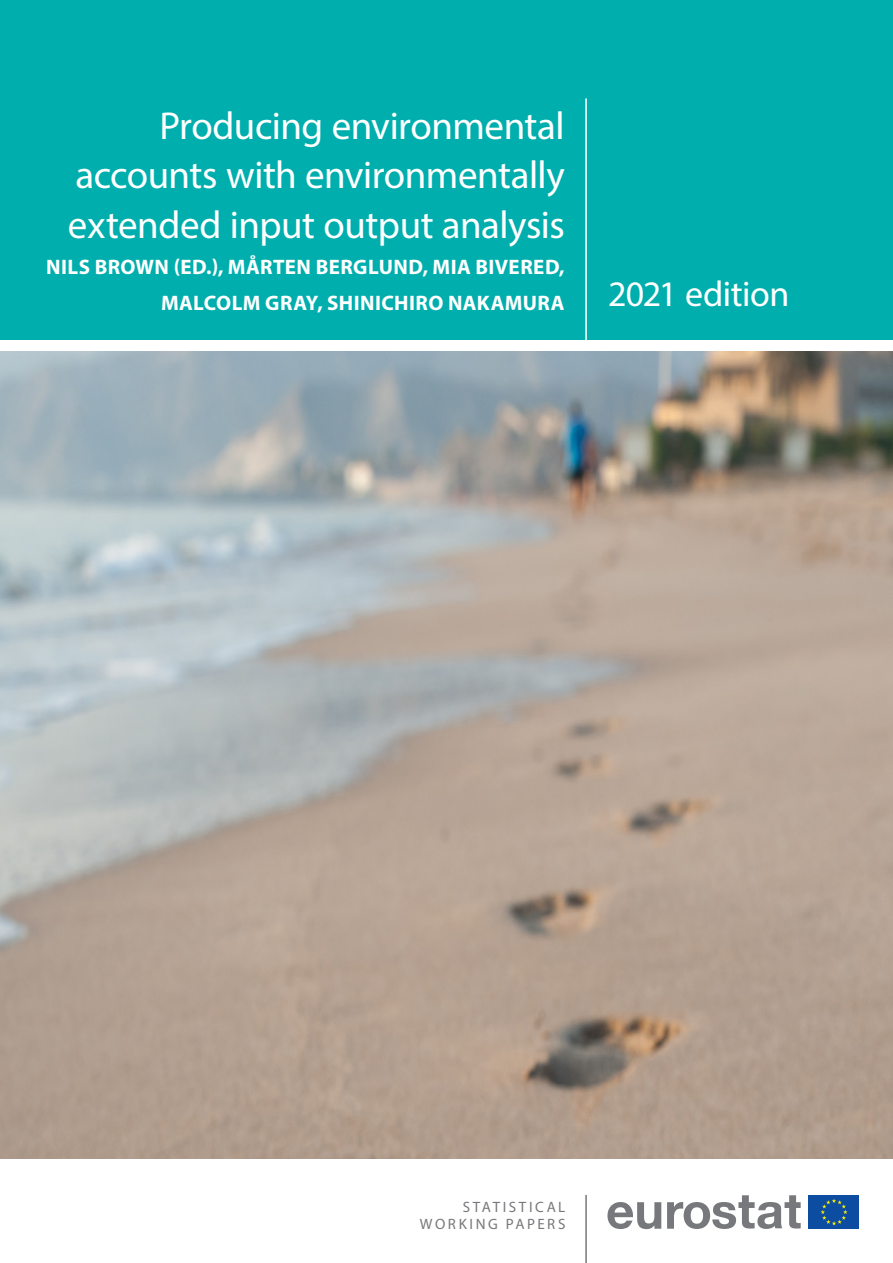
<style>
.page{position:relative;width:893px;height:1263px;background:#fff}
.page>*{position:absolute;margin:0;border:0;box-sizing:border-box;transform-origin:0 0}
.t1{font:39px/49.5px "Myriad Pro";letter-spacing:-.01em;color:#fff;text-align:justify}
.year{font:36px "Myriad Pro";letter-spacing:-.015em;color:#fff}
.subtitle{font:700 21px "Myriad Pro";letter-spacing:.02em;color:#fff}
.t2{font:15px/16.5px "Myriad Pro";letter-spacing:.175em;color:#76787b;text-align:right}
</style>
<div class="page">
<img style="left:0;top:351px;width:893px;height:808px">
<div style="left:0;top:0;width:893px;height:340px;background:#00afad"></div>
<svg style="left:607px;top:1195px;width:194px;height:34px"></svg>
<div style="left:808px;top:1195px;width:51px;height:34px;background:#0d4da1"></div>
<svg style="left:821px;top:1199px;width:26px;height:26px"></svg>
<hr style="left:585px;top:1195px;width:2px;height:68px;background:#76787b">
<hr style="left:585px;top:98px;width:2px;height:242px;background:#fff">
<p class="t1" style="left:68px;top:100px;width:498px;text-indent:91px">Producing environmental accounts with environmentally extended input output analysis</p>
<p class="subtitle" style="left:46px;top:253px;width:520px">NILS BROWN (ED.), MÅRTEN BERGLUND, MIA BIVERED,</p>
<p class="subtitle" style="left:161px;top:289px;width:405px">MALCOLM GRAY, SHINICHIRO NAKAMURA</p>
<p class="year" style="left:608px;top:272px;width:183px">2021 edition</p>
<p class="t2" style="left:420px;top:1199px;width:147px">STATISTICAL<br>WORKING PAPERS</p>
</div>
